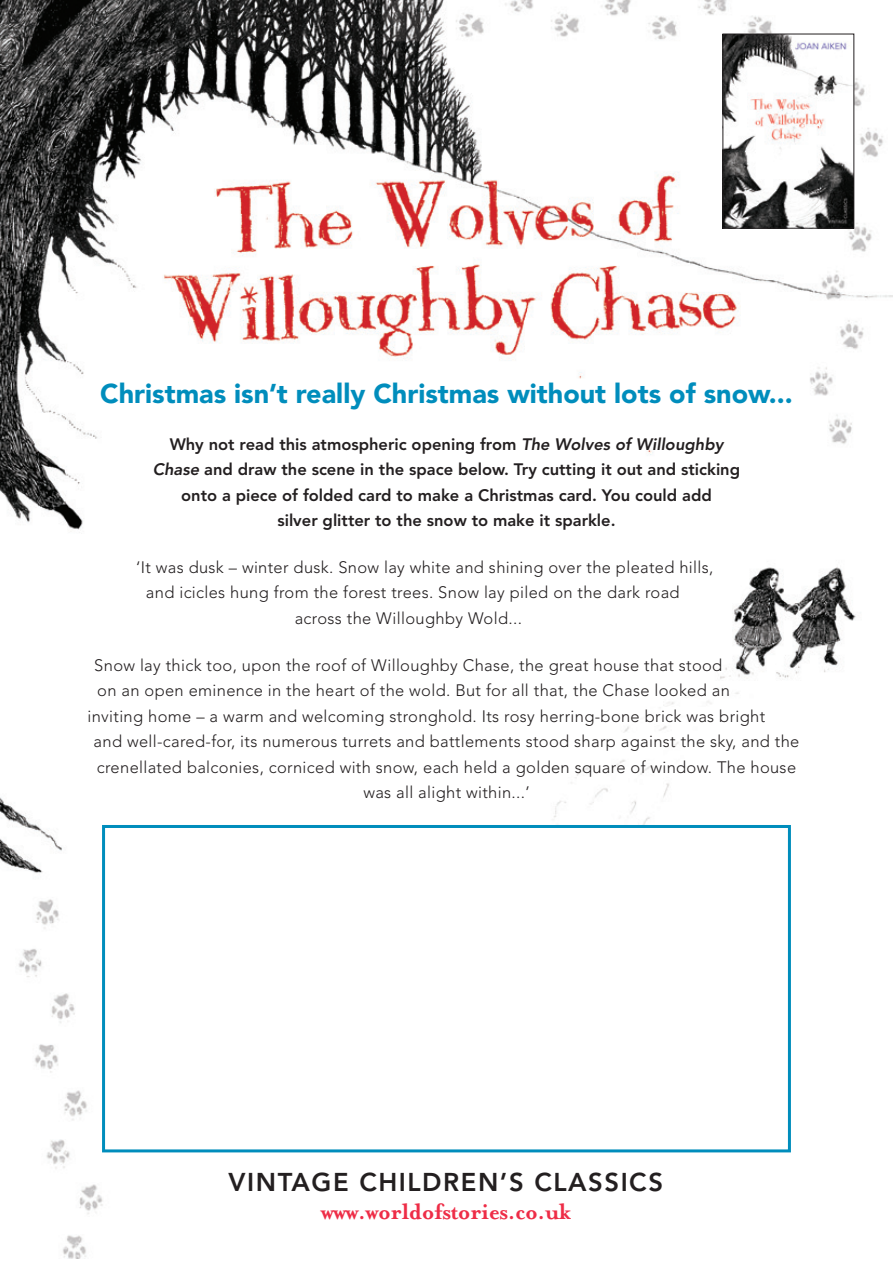
<style>
.page{position:relative;width:893px;height:1263px;background:#fff}
.page>*{position:absolute;margin:0;border:0;box-sizing:border-box;transform-origin:0 0}
.t1{font:900 27px "Avenir";color:#008dbc}
.t2{font:800 25.5px "Avenir";letter-spacing:.06em;color:#231f20}
.t3{font:700 25.5px "Mrs Eaves";letter-spacing:-.02em;color:#ee2d47}
.t4{font:300 16.5px "Avenir";letter-spacing:.02em;color:#231f20}
.t5{font:800 16.5px/25.5px "Avenir";color:#231f20;text-align:center}
.s1{font-style:italic}
</style>
<div class="page">
<img style="left:0;top:0;width:893px;height:1258px">
<div style="left:651px;top:848px;width:242px;height:415px;background:#fff"></div>
<img style="left:724px;top:36px;width:128px;height:191px">
<div style="left:722px;top:34px;width:132px;height:195px;border:1px solid #231f20"></div>
<div style="left:102px;top:825px;width:689px;height:327px;background:#fff;border:3px solid #008dbc"></div>
<h1 class="t1" style="left:100px;top:377px;width:694px">Christmas isn’t really Christmas without lots of snow...</h1>
<p class="t5" style="left:153px;top:431px;width:589px">Why not read this atmospheric opening from <span class="s1">The Wolves of Willoughby Chase</span> and draw the scene in the space below. Try cutting it out and sticking onto a piece of folded card to make a Christmas card. You could add<br>silver glitter to the snow to make it sparkle.</p>
<p class="t4" style="left:136px;top:557px;width:579px">‘It was dusk – winter dusk. Snow lay white and shining over the pleated hills,</p>
<p class="t4" style="left:146px;top:583px;width:535px">and icicles hung from the forest trees. Snow lay piled on the dark road</p>
<p class="t4" style="left:295px;top:608px;width:229px">across the Willoughby Wold...</p>
<p class="t4" style="left:94px;top:655px;width:630px">Snow lay thick too, upon the roof of Willoughby Chase, the great house that stood</p>
<p class="t4" style="left:97px;top:681px;width:634px">on an open eminence in the heart of the wold. But for all that, the Chase looked an</p>
<p class="t4" style="left:87px;top:706px;width:679px">inviting home – a warm and welcoming stronghold. Its rosy herring-bone brick was bright</p>
<p class="t4" style="left:94px;top:732px;width:707px">and well-cared-for, its numerous turrets and battlements stood sharp against the sky, and the</p>
<p class="t4" style="left:97px;top:757px;width:701px">crenellated balconies, corniced with snow, each held a golden square of window. The house</p>
<p class="t4" style="left:363px;top:783px;width:168px">was all alight within...’</p>
<h2 class="t2" style="left:229px;top:1167px;width:436px">vintage children’s classics</h2>
<h2 class="t3" style="left:321px;top:1197px;width:251px">www.worldofstories.co.uk</h2>
</div>
